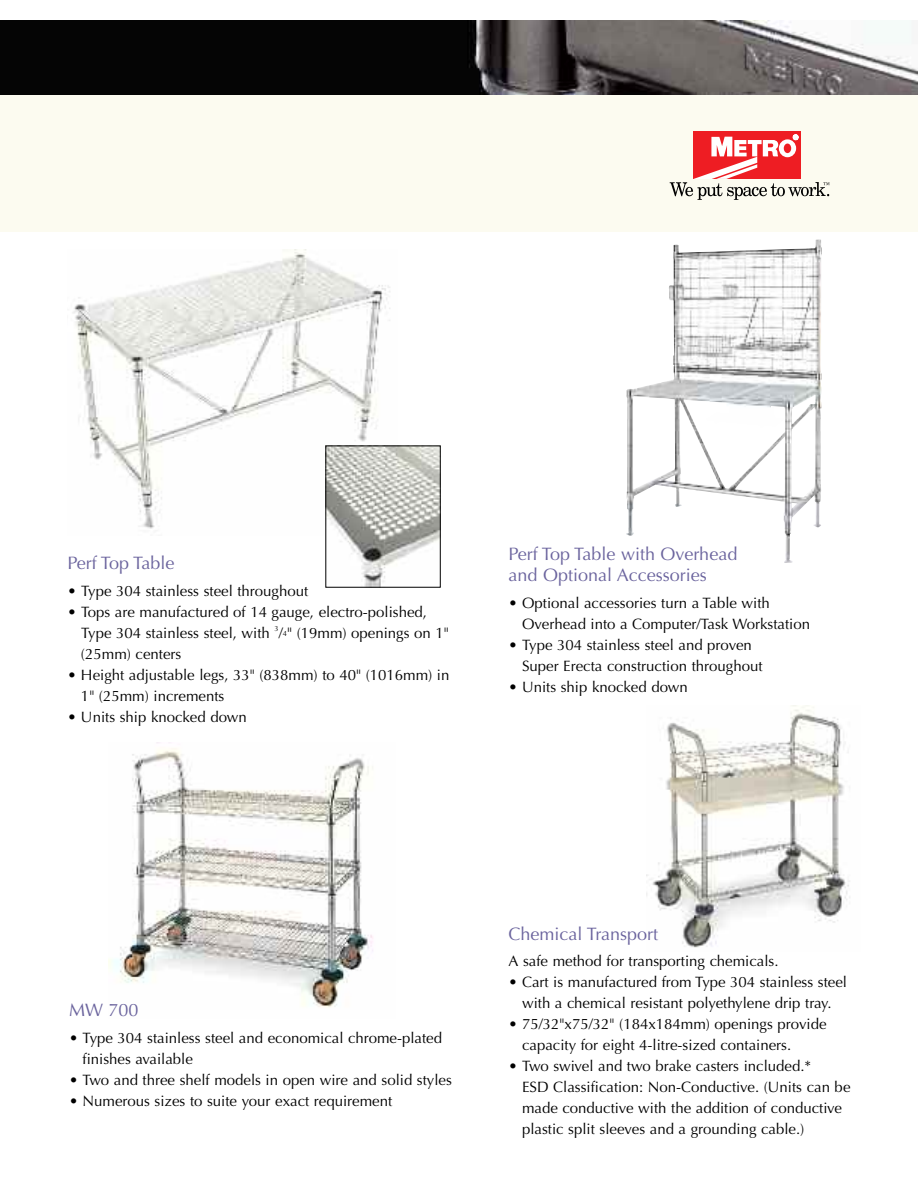
<style>
.page{position:relative;width:918px;height:1188px;background:#fff}
.page>*{position:absolute;margin:0;border:0;box-sizing:border-box;transform-origin:0 0}
.t1{font:18px/21px "Optima";color:#6a639d}
.t2{font:15px/21px "Optima";color:#000}
.t3{font:7.5px "Optima";color:#000}
</style>
<div class="page">
<img style="left:647px;top:706px;width:203px;height:242px">
<img style="left:72px;top:250px;width:318px;height:279px">
<img style="left:327px;top:447px;width:112px;height:139px">
<div style="left:325px;top:445px;width:116px;height:143px;border:1px solid #000"></div>
<div style="left:0;top:94px;width:918px;height:138px;background:#fcfbf0"></div>
<div style="left:693px;top:132px;width:107px;height:47px;background:#ee1d23"></div>
<svg style="left:670px;top:135px;width:160px;height:65px"></svg>
<img style="left:0;top:21px;width:918px;height:73px">
<img style="left:108px;top:748px;width:265px;height:260px">
<img style="left:626px;top:239px;width:196px;height:324px">
<p class="t1" style="left:68px;top:553px;width:108px">Perf Top Table</p>
<p class="t2" style="left:68px;top:581px;width:242px">• Type 304 stainless steel throughout</p>
<p class="t2" style="left:81px;top:602px;width:348px;text-indent:-14px">• Tops are manufactured of 14 gauge, electro-polished,<br>Type 304 stainless steel, with</p>
<p class="t3" style="left:275px;top:624px;width:6px">3</p>
<p class="t2" style="left:279px;top:623px;width:172px">/<sup>4</sup>" (19mm) openings on 1"</p>
<p class="t2" style="left:81px;top:644px;width:102px">(25mm) centers</p>
<p class="t2" style="left:81px;top:665px;width:370px;text-indent:-13px">• Height adjustable legs, 33" (838mm) to 40" (1016mm) in<br>1" (25mm) increments</p>
<p class="t2" style="left:67px;top:707px;width:181px">• Units ship knocked down</p>
<p class="t1" style="left:509px;top:544px;width:230px">Perf Top Table with Overhead and Optional Accessories</p>
<p class="t2" style="left:522px;top:592px;width:290px;text-indent:-14px">• Optional accessories turn a Table with<br>Overhead into a Computer/Task Workstation</p>
<p class="t2" style="left:522px;top:634px;width:242px;text-indent:-14px">• Type 304 stainless steel and proven<br>Super Erecta construction throughout</p>
<p class="t2" style="left:509px;top:676px;width:181px">• Units ship knocked down</p>
<p class="t1" style="left:69px;top:1000px;width:71px">MW 700</p>
<p class="t2" style="left:82px;top:1027px;width:361px;text-indent:-13px">• Type 304 stainless steel and economical chrome-plated finishes available</p>
<p class="t2" style="left:69px;top:1069px;width:384px">• Two and three shelf models in open wire and solid styles</p>
<p class="t2" style="left:69px;top:1090px;width:325px">• Numerous sizes to suite your exact requirement</p>
<p class="t1" style="left:509px;top:923px;width:151px">Chemical Transport</p>
<p class="t2" style="left:509px;top:951px;width:272px">A safe method for transporting chemicals.</p>
<p class="t2" style="left:509px;top:972px;width:340px;text-align:center">• Cart is manufactured from Type 304 stainless steel with a chemical resistant polyethylene drip tray.</p>
<p class="t2" style="left:522px;top:1014px;width:306px;text-indent:-13px">• 75/32"x75/32" (184x184mm) openings provide capacity for eight 4-litre-sized containers.</p>
<p class="t2" style="left:522px;top:1056px;width:330px;text-indent:-13px">• Two swivel and two brake casters included.*<br>ESD Classification: Non-Conductive. (Units can be made conductive with the addition of conductive plastic split sleeves and a grounding cable.)</p>
</div>
